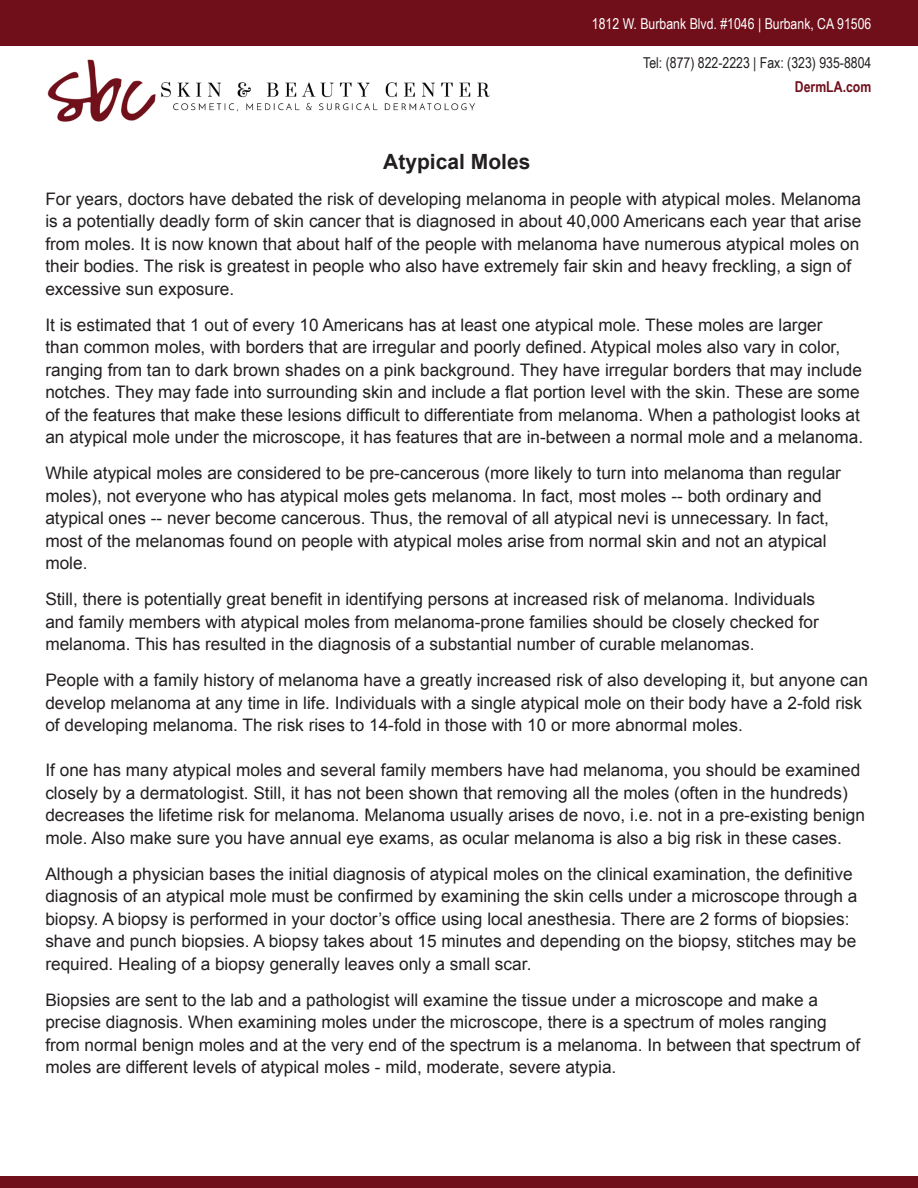
<style>
.page{position:relative;width:918px;height:1188px;background:#fff}
.page>*{position:absolute;margin:0;border:0;box-sizing:border-box;transform-origin:0 0}
.t1{font:700 21px "Arial";color:#231f20}
.t2{font:17.25px/22.5px "Arial";color:#231f20}
.t3{font:15px "Arial Narrow";color:#fff}
.t4{font:15px "Arial Narrow";color:#231f20}
.t5{font:700 15px "Arial Narrow";color:#700f1a}
</style>
<div class="page">
<img style="left:47px;top:59px;width:443px;height:63px">
<div style="left:0;top:0;width:918px;height:45px;background:#700f1a"></div>
<div style="left:0;top:1177px;width:918px;height:11px;background:#700f1a"></div>
<p class="t3" style="left:592px;top:13px;width:281px">1812 W. Burbank Blvd. #1046 | Burbank, CA 91506</p>
<p class="t4" style="left:643px;top:52px;width:230px">Tel: (877) 822-2223 | Fax: (323) 935-8804</p>
<p class="t5" style="left:795px;top:76px;width:78px">DermLA.com</p>
<p class="t1" style="left:383px;top:147px;width:149px">Atypical Moles</p>
<p class="t2" style="left:45px;top:188px;width:817px">For years, doctors have debated the risk of developing melanoma in people with atypical moles. Melanoma is a potentially deadly form of skin cancer that is diagnosed in about 40,000 Americans each year that arise from moles. It is now known that about half of the people with melanoma have numerous atypical moles on their bodies. The risk is greatest in people who also have extremely fair skin and heavy freckling, a sign of excessive sun exposure.</p>
<p class="t2" style="left:45px;top:314px;width:819px">It is estimated that 1 out of every 10 Americans has at least one atypical mole. These moles are larger<br>than common moles, with borders that are irregular and poorly defined. Atypical moles also vary in color, ranging from tan to dark brown shades on a pink background. They have irregular borders that may include notches. They may fade into surrounding skin and include a flat portion level with the skin. These are some of the features that make these lesions difficult to differentiate from melanoma. When a pathologist looks at an atypical mole under the microscope, it has features that are in-between a normal mole and a melanoma.</p>
<p class="t2" style="left:45px;top:462px;width:797px">While atypical moles are considered to be pre-cancerous (more likely to turn into melanoma than regular moles), not everyone who has atypical moles gets melanoma. In fact, most moles -- both ordinary and atypical ones -- never become cancerous. Thus, the removal of all atypical nevi is unnecessary. In fact, most of the melanomas found on people with atypical moles arise from normal skin and not an atypical mole.</p>
<p class="t2" style="left:45px;top:588px;width:775px">Still, there is potentially great benefit in identifying persons at increased risk of melanoma. Individuals and family members with atypical moles from melanoma-prone families should be closely checked for melanoma. This has resulted in the diagnosis of a substantial number of curable melanomas.</p>
<p class="t2" style="left:45px;top:669px;width:824px">People with a family history of melanoma have a greatly increased risk of also developing it, but anyone can develop melanoma at any time in life. Individuals with a single atypical mole on their body have a 2-fold risk of developing melanoma. The risk rises to 14-fold in those with 10 or more abnormal moles.</p>
<p class="t2" style="left:45px;top:759px;width:821px">If one has many atypical moles and several family members have had melanoma, you should be examined closely by a dermatologist. Still, it has not been shown that removing all the moles (often in the hundreds) decreases the lifetime risk for melanoma. Melanoma usually arises de novo, i.e. not in a pre-existing benign mole. Also make sure you have annual eye exams, as ocular melanoma is also a big risk in these cases.</p>
<p class="t2" style="left:45px;top:862px;width:814px">Although a physician bases the initial diagnosis of atypical moles on the clinical examination, the definitive diagnosis of an atypical mole must be confirmed by examining the skin cells under a microscope through a biopsy. A biopsy is performed in your doctor’s office using local anesthesia. There are 2 forms of biopsies: shave and punch biopsies. A biopsy takes about 15 minutes and depending on the biopsy, stitches may be required. Healing of a biopsy generally leaves only a small scar.</p>
<p class="t2" style="left:45px;top:988px;width:816px">Biopsies are sent to the lab and a pathologist will examine the tissue under a microscope and make a precise diagnosis. When examining moles under the microscope, there is a spectrum of moles ranging from normal benign moles and at the very end of the spectrum is a melanoma. In between that spectrum of moles are different levels of atypical moles - mild, moderate, severe atypia.</p>
</div>
